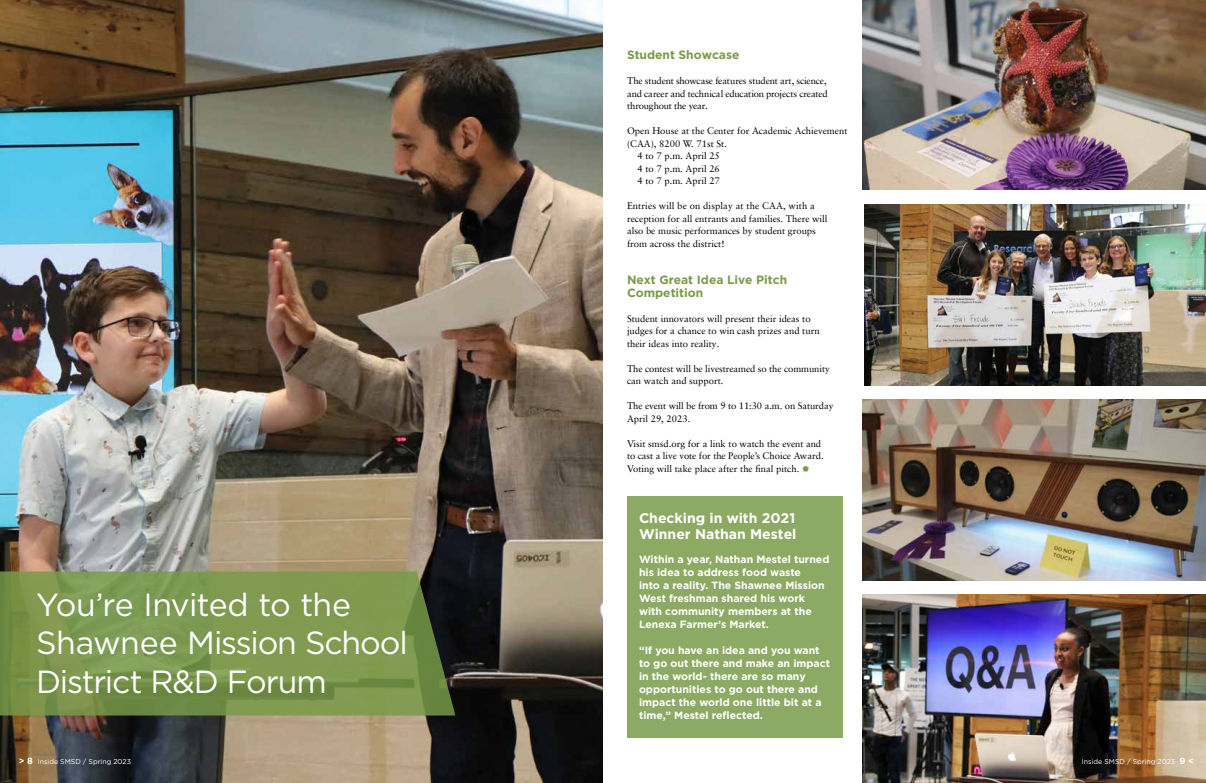
<style>
.page{position:relative;width:1206px;height:783px;background:#fff}
.page>*{position:absolute;margin:0;border:0;box-sizing:border-box;transform-origin:0 0}
.t1{font:32px/38.4px "Gotham";letter-spacing:-.035em;color:#fff}
.t2{font:700 14px/16px "Gotham";color:#fff}
.t3{font:700 12px/12.5px "Gotham";color:#789b48}
.t4{font:700 10.5px/13px "Gotham";color:#fff}
.t5{font:9.5px/12.5px "Sabon";color:#000}
.t6{font:7px "Gotham";color:#fff}
.s1{font-weight:700;font-size:9px}
</style>
<div class="page">
<img style="left:862px;top:594px;width:344px;height:189px">
<img style="left:862px;top:399px;width:344px;height:182px">
<img style="left:0;top:0;width:603px;height:783px">
<img style="left:864px;top:204px;width:342px;height:182px">
<img style="left:862px;top:0;width:344px;height:190px">
<svg style="left:0;top:572px;width:455px;height:144px;background:#76904b"></svg>
<div style="left:627px;top:497px;width:216px;height:241px;background:#8caa63"></div>
<h1 class="t1" style="left:36px;top:585px;width:373px">You’re Invited to the<br>Shawnee Mission School<br>District R&amp;D Forum</h1>
<p class="t3" style="left:627px;top:49px;width:114px">Student Showcase</p>
<p class="t5" style="left:627px;top:75px;width:202px;text-align:justify">The student showcase features student art, science, and career and technical education projects created throughout the year.</p>
<p class="t5" style="left:627px;top:125px;width:222px">Open House at the Center for Academic Achievement</p>
<p class="t5" style="left:627px;top:137px;width:102px">(CAA), 8200 W. 71st St.</p>
<p class="t5" style="left:638px;top:150px;width:84px">4 to 7 p.m. April 25</p>
<p class="t5" style="left:638px;top:162px;width:84px">4 to 7 p.m. April 26</p>
<p class="t5" style="left:638px;top:175px;width:84px">4 to 7 p.m. April 27</p>
<p class="t5" style="left:627px;top:200px;width:202px">Entries will be on display at the CAA, with a reception for all entrants and families. There will also be music performances by student groups from across the district!</p>
<p class="t3" style="left:627px;top:274px;width:162px">Next Great Idea Live Pitch<br>Competition</p>
<p class="t5" style="left:627px;top:312px;width:194px">Student innovators will present their ideas to judges for a chance to win cash prizes and turn their ideas into reality.</p>
<p class="t5" style="left:627px;top:362px;width:204px">The contest will be livestreamed so the community can watch and support.</p>
<p class="t5" style="left:627px;top:400px;width:208px">The event will be from 9 to 11:30 a.m. on Saturday<br>April 29, 2023.</p>
<p class="t5" style="left:627px;top:437px;width:198px">Visit smsd.org for a link to watch the event and to cast a live vote for the People’s Choice Award.<br>Voting will take place after the final pitch.</p>
<h2 class="t2" style="left:639px;top:510px;width:159px">Checking in with 2021<br>Winner Nathan Mestel</h2>
<p class="t4" style="left:639px;top:553px;width:192px">Within a year, Nathan Mestel turned his idea to address food waste<br>into a reality. The Shawnee Mission<br>West freshman shared his work with community members at the<br>Lenexa Farmer’s Market.</p>
<p class="t4" style="left:639px;top:644px;width:193px">“If you have an idea and you want to go out there and make an impact in the world- there are so many opportunities to go out there and impact the world one little bit at a time,” Mestel reflected.</p>
<p class="t6" style="left:19px;top:758px;width:114px"><span class="s1">&gt; 8</span> Inside SMSD / Spring 2023</p>
<p class="t6" style="left:1082px;top:758px;width:113px">Inside SMSD / Spring 2023 <span class="s1">9 &lt;</span></p>
</div>
